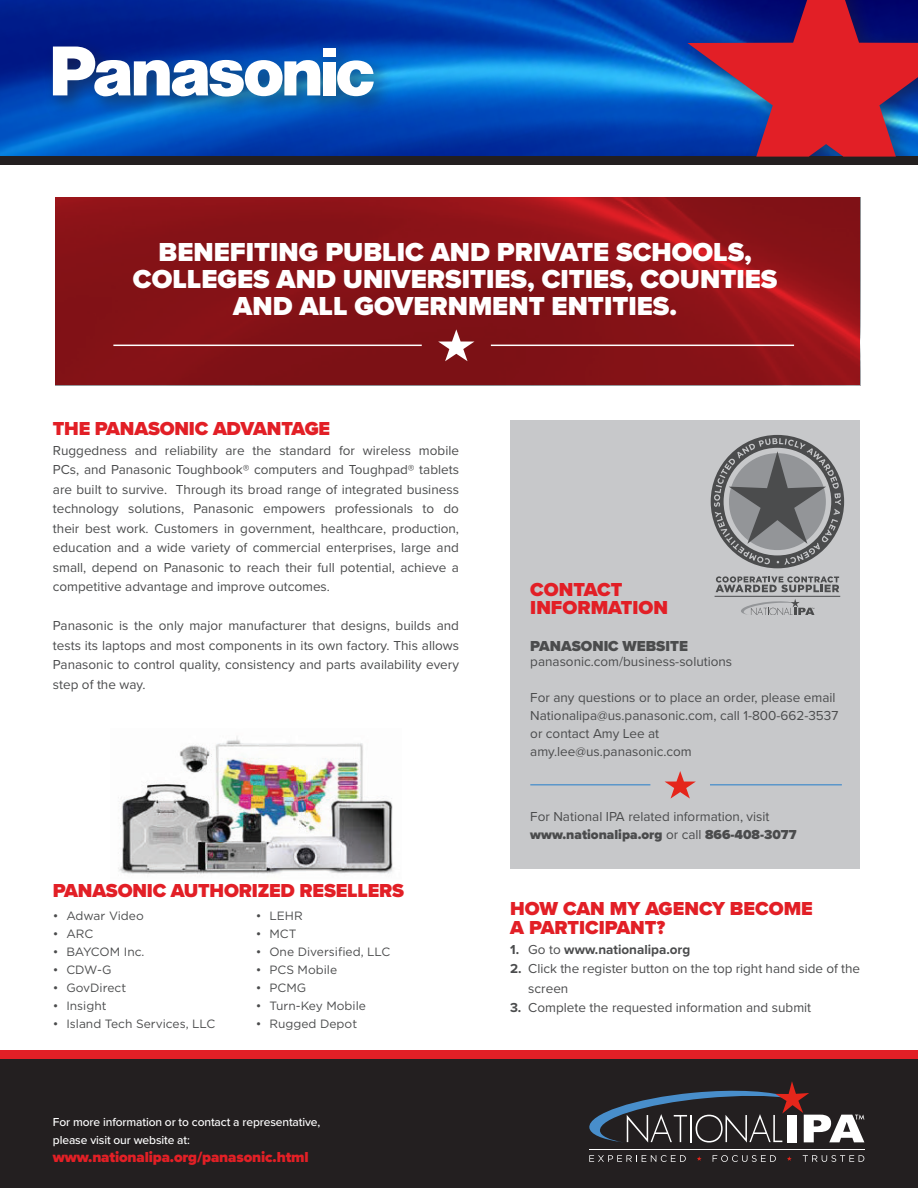
<style>
.page{position:relative;width:918px;height:1188px;background:#fff}
.page>*{position:absolute;margin:0;border:0;box-sizing:border-box;transform-origin:0 0}
.t1{font:900 27px/27px "Proxima Nova";color:#fff;text-align:center}
.t2{font:900 19.5px/19.5px "Proxima Nova";letter-spacing:-.01em;color:#e21f26}
.t3{font:900 15px "Proxima Nova";letter-spacing:-.01em;color:#e21f26}
.t4{font:900 15px "Proxima Nova";color:#4b4c4d}
.t5{font:13.5px/19.5px "Proxima Nova";color:#4b4c4d}
.t6{font:700 13.5px "Proxima Nova";color:#4b4c4d}
.t7{font:12px "Gotham";color:#4b4c4d}
.t8{font:500 12px/18px "Proxima Nova";letter-spacing:-.01em;color:#fff}
.s1{font-weight:900}
.s2{font-weight:400}
.s3{font-weight:700}
</style>
<div class="page">
<div style="left:510px;top:420px;width:350px;height:448px;background:#c7c8ca"></div>
<svg style="left:55px;top:198px;width:805px;height:187px;background:#8a1318"></svg>
<hr style="left:113px;top:345px;width:309px;height:1px;background:#fff">
<svg style="left:438px;top:329px;width:36px;height:32px"></svg>
<hr style="left:491px;top:345px;width:303px;height:1px;background:#fff">
<img style="left:118px;top:736px;width:275px;height:138px">
<img style="left:0;top:0;width:678px;height:157px">
<div style="left:0;top:1054px;width:918px;height:134px;background:#231f20"></div>
<div style="left:0;top:157px;width:918px;height:8px;background:#231f20"></div>
<div style="left:678px;top:0;width:240px;height:157px;background:#231f20;opacity:.48"></div>
<svg style="left:687px;top:0;width:231px;height:157px;background:#7c2c5d"></svg>
<div style="left:0;top:1050px;width:918px;height:8px;background:#e21f26"></div>
<hr style="left:589px;top:1149px;width:276px;height:1px;background:#fff">
<svg style="left:589px;top:1081px;width:275px;height:62px"></svg>
<svg style="left:803px;top:1155px;width:61px;height:7px"></svg>
<svg style="left:787px;top:1156px;width:5px;height:5px"></svg>
<svg style="left:697px;top:1156px;width:5px;height:5px"></svg>
<svg style="left:589px;top:1155px;width:97px;height:7px"></svg>
<svg style="left:713px;top:1155px;width:63px;height:7px"></svg>
<div style="left:44px;top:38px;width:351px;height:80px;background:#231f20;opacity:.51"></div>
<svg style="left:337px;top:60px;width:37px;height:36px"></svg>
<div style="left:323px;top:62px;width:13px;height:33px;background:#fff"></div>
<div style="left:323px;top:48px;width:13px;height:8px;background:#fff"></div>
<svg style="left:53px;top:47px;width:267px;height:50px"></svg>
<svg style="left:711px;top:435px;width:133px;height:133px"></svg>
<svg style="left:716px;top:576px;width:123px;height:16px"></svg>
<svg style="left:741px;top:599px;width:74px;height:16px"></svg>
<hr style="left:715px;top:596px;width:125px;height:1px;background:#4b4c4d">
<hr style="left:530px;top:784px;width:120px;height:1px;background:#488ecb">
<svg style="left:665px;top:771px;width:31px;height:28px"></svg>
<hr style="left:710px;top:784px;width:132px;height:1px;background:#488ecb">
<p class="t1" style="left:133px;top:238px;width:646px">BENEFITING PUBLIC AND PRIVATE SCHOOLS,<br>COLLEGES AND UNIVERSITIES, CITIES, COUNTIES<br>AND ALL GOVERNMENT ENTITIES.</p>
<p class="t2" style="left:53px;top:419px;width:279px">THE PANASONIC ADVANTAGE</p>
<p class="t5" style="left:53px;top:440px;width:408px;text-align:justify">Ruggedness and reliability are the standard for wireless mobile PCs, and Panasonic Toughbook® computers and Toughpad® tablets are built to survive. Through its broad range of integrated business technology solutions, Panasonic empowers professionals to do their best work. Customers in government, healthcare, production, education and a wide variety of commercial enterprises, large and small, depend on Panasonic to reach their full potential, achieve a competitive advantage and improve outcomes.</p>
<p class="t5" style="left:53px;top:616px;width:408px;text-align:justify">Panasonic is the only major manufacturer that designs, builds and tests its laptops and most components in its own factory. This allows Panasonic to control quality, consistency and parts availability every step of the way.</p>
<p class="t2" style="left:53px;top:881px;width:353px">PANASONIC AUTHORIZED RESELLERS</p>
<p class="t7" style="left:53px;top:908px;width:92px">• Adwar Video</p>
<p class="t7" style="left:53px;top:926px;width:42px">• ARC</p>
<p class="t7" style="left:53px;top:944px;width:93px">• BAYCOM Inc.</p>
<p class="t7" style="left:53px;top:962px;width:60px">• CDW-G</p>
<p class="t7" style="left:53px;top:980px;width:75px">• GovDirect</p>
<p class="t7" style="left:53px;top:998px;width:55px">• Insight</p>
<p class="t7" style="left:53px;top:1016px;width:164px">• Island Tech Services, LLC</p>
<p class="t7" style="left:256px;top:908px;width:48px">• LEHR</p>
<p class="t7" style="left:256px;top:926px;width:42px">• MCT</p>
<p class="t7" style="left:256px;top:944px;width:136px">• One Diversified, LLC</p>
<p class="t7" style="left:256px;top:962px;width:83px">• PCS Mobile</p>
<p class="t7" style="left:256px;top:980px;width:52px">• PCMG</p>
<p class="t7" style="left:256px;top:998px;width:112px">• Turn-Key Mobile</p>
<p class="t7" style="left:256px;top:1016px;width:103px">• Rugged Depot</p>
<p class="t8" style="left:53px;top:1113px;width:269px">For more information or to contact a representative, please visit our website at:</p>
<p class="t3" style="left:53px;top:1146px;width:257px">www.nationalipa.org/panasonic.html</p>
<p class="t2" style="left:530px;top:580px;width:94px">CONTACT</p>
<p class="t2" style="left:530px;top:598px;width:139px">INFORMATION</p>
<p class="t4" style="left:530px;top:635px;width:159px">PANASONIC WEBSITE</p>
<p class="t5" style="left:530px;top:651px;width:203px">panasonic.com/business-solutions</p>
<p class="t5" style="left:530px;top:688px;width:310px;line-height:18px">For any questions or to place an order, please email<br>Nationalipa@us.panasonic.com, call 1-800-662-3537 or contact Amy Lee at</p>
<p class="t5" style="left:530px;top:741px;width:163px">amy.lee@us.panasonic.com</p>
<p class="t5" style="left:530px;top:807px;width:268px;line-height:18px">For National IPA related information, visit <span class="s1">www.nationalipa.org</span> or call <span class="s1">866-408-3077</span></p>
<p class="t2" style="left:510px;top:898px;width:304px">HOW CAN MY AGENCY BECOME<br>A PARTICIPANT?</p>
<p class="t6" style="left:510px;top:939px;width:182px">1. <span class="s2">Go to</span> www.nationalipa.org</p>
<p class="t5" style="left:528px;top:958px;width:333px;text-indent:-18px"><span class="s3">2.</span> Click the register button on the top right hand side of the screen</p>
<p class="t5" style="left:510px;top:997px;width:302px"><span class="s3">3.</span> Complete the requested information and submit</p>
</div>
